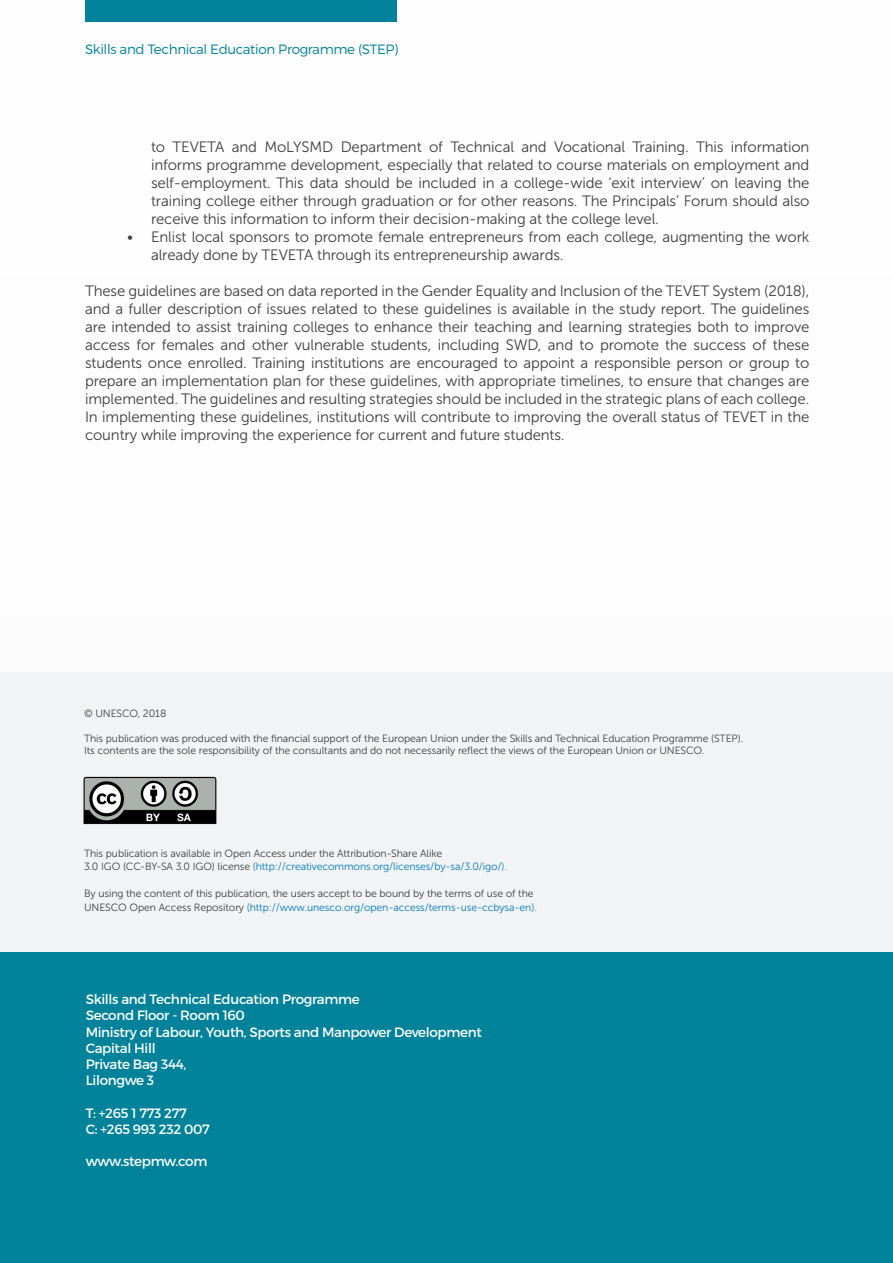
<style>
.page{position:relative;width:893px;height:1263px;background:#fff}
.page>*{position:absolute;margin:0;border:0;box-sizing:border-box;transform-origin:0 0}
.Main_Body{font:15px/18px "Museo Sans 300";letter-spacing:-.01em;color:#3e3e3f;text-align:justify}
.Indent_1{font:15px/18px "Museo Sans 300";letter-spacing:-.01em;color:#3e3e3f;text-align:justify}
.Main_Body-2{font:13.5px "Montserrat";letter-spacing:-.025em;color:#fff}
.t1{font:300 13.5px "Montserrat";letter-spacing:-.025em;color:#00829b}
.Main_Body-3{font:10.5px/12.6px "Museo Sans 300";letter-spacing:-.01em;color:#3e3e3f}
.Main_Body-4{font:10.5px "Museo Sans 300";letter-spacing:-.01em;color:#007cc2}
.s1{color:#3e3e3f}
</style>
<div class="page">
<div style="left:85px;top:0;width:312px;height:21px;background:#00829b"></div>
<div style="left:0;top:848px;width:893px;height:415px;background:#00829b"></div>
<div style="left:0;top:672px;width:893px;height:279px;background:#f2f3f4"></div>
<img style="left:83px;top:776px;width:134px;height:49px">
<p class="t1" style="left:85px;top:41px;width:315px">Skills and Technical Education Programme (STEP)</p>
<p class="Indent_1" style="left:151px;top:138px;width:660px">to TEVETA and MoLYSMD Department of Technical and Vocational Training. This information informs programme development, especially that related to course materials on employment and self-employment. This data should be included in a college-wide ‘exit interview’ on leaving the training college either through graduation or for other reasons. The Principals’ Forum should also receive this information to inform their decision-making at the college level.</p>
<p class="Indent_1" style="left:151px;top:228px;width:660px;text-indent:-24px">• Enlist local sponsors to promote female entrepreneurs from each college, augmenting the work already done by TEVETA through its entrepreneurship awards.</p>
<p class="Main_Body" style="left:85px;top:282px;width:726px">These guidelines are based on data reported in the Gender Equality and Inclusion of the TEVET System (2018), and a fuller description of issues related to these guidelines is available in the study report. The guidelines are intended to assist training colleges to enhance their teaching and learning strategies both to improve access for females and other vulnerable students, including SWD, and to promote the success of these students once enrolled. Training institutions are encouraged to appoint a responsible person or group to prepare an implementation plan for these guidelines, with appropriate timelines, to ensure that changes are implemented. The guidelines and resulting strategies should be included in the strategic plans of each college.<br>In implementing these guidelines, institutions will contribute to improving the overall status of TEVET in the country while improving the experience for current and future students.</p>
<p class="Main_Body-3" style="left:84px;top:707px;width:84px">© UNESCO, 2018</p>
<p class="Main_Body-3" style="left:84px;top:732px;width:661px">This publication was produced with the financial support of the European Union under the Skills and Technical Education Programme (STEP).<br>Its contents are the sole responsibility of the consultants and do not necessarily reflect the views of the European Union or UNESCO.</p>
<p class="Main_Body-3" style="left:84px;top:847px;width:360px">This publication is available in Open Access under the Attribution-Share Alike</p>
<p class="Main_Body-4" style="left:84px;top:861px;width:425px"><span class="s1">3.0 IGO (CC-BY-SA 3.0 IGO) license</span> (http://creativecommons.org/licenses/by-sa/3.0/igo/).</p>
<p class="Main_Body-3" style="left:84px;top:887px;width:451px">By using the content of this publication, the users accept to be bound by the terms of use of the</p>
<p class="Main_Body-4" style="left:84px;top:901px;width:454px"><span class="s1">UNESCO Open Access Repository</span> (http://www.unesco.org/open-access/terms-use-ccbysa-en).</p>
<p class="Main_Body-2" style="left:86px;top:991px;width:276px">Skills and Technical Education Programme</p>
<p class="Main_Body-2" style="left:86px;top:1007px;width:161px">Second Floor - Room 160</p>
<p class="Main_Body-2" style="left:86px;top:1023px;width:398px">Ministry of Labour, Youth, Sports and Manpower Development</p>
<p class="Main_Body-2" style="left:86px;top:1040px;width:71px">Capital Hill</p>
<p class="Main_Body-2" style="left:86px;top:1056px;width:102px">Private Bag 344,</p>
<p class="Main_Body-2" style="left:86px;top:1072px;width:70px">Lilongwe 3</p>
<p class="Main_Body-2" style="left:86px;top:1104px;width:103px">T: +265 1 773 277</p>
<p class="Main_Body-2" style="left:86px;top:1121px;width:126px">C: +265 993 232 007</p>
<p class="Main_Body-2" style="left:86px;top:1153px;width:123px">www.stepmw.com</p>
</div>
